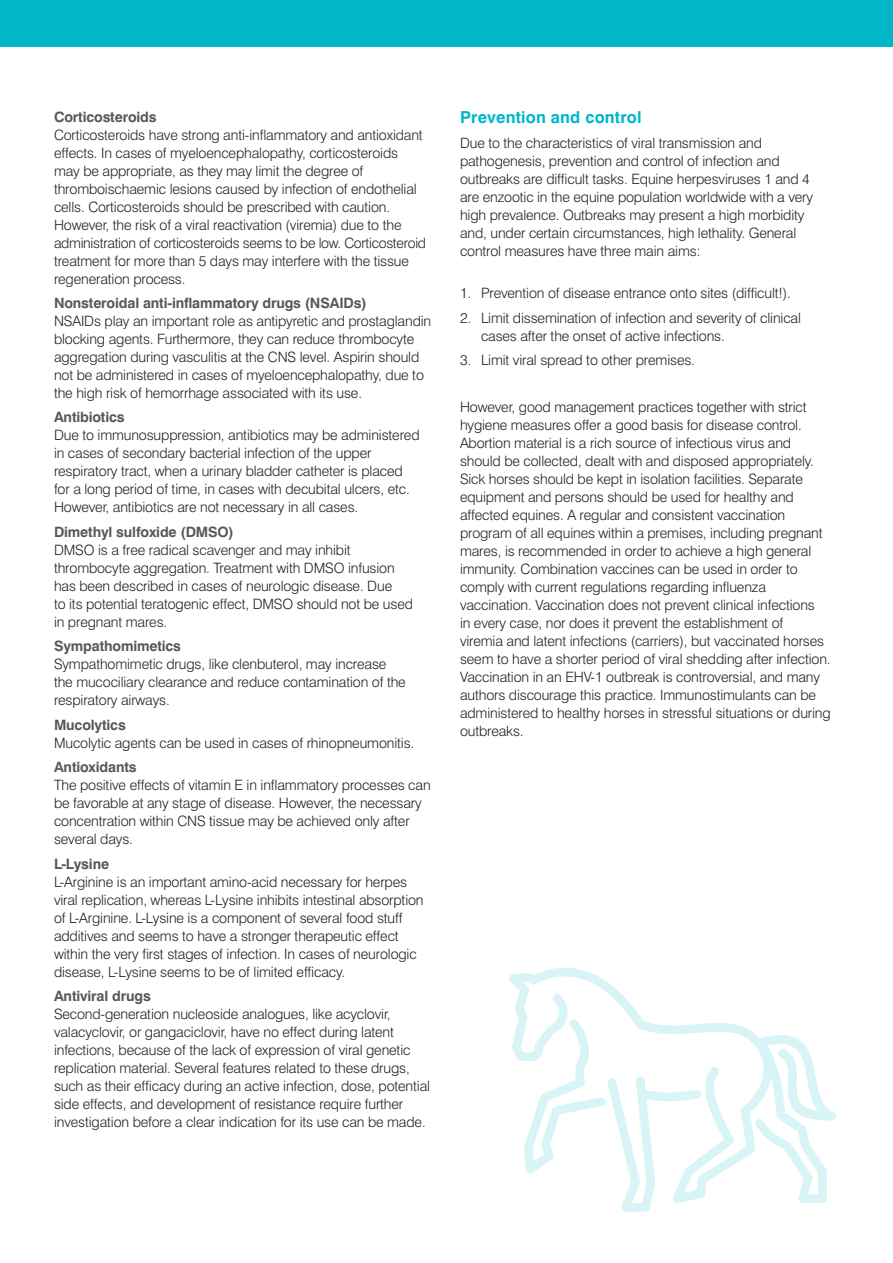
<style>
.page{position:relative;width:893px;height:1263px;background:#fff}
.page>*{position:absolute;margin:0;border:0;box-sizing:border-box;transform-origin:0 0}
.t1{font:700 16.5px "Swiss 721 BT";letter-spacing:.01em;color:#00b6c8}
.t2{font:300 14.25px/18px "Swiss 721 BT";letter-spacing:-.01em;color:#231f20}
.t3{font:700 14.25px "Swiss 721 BT";letter-spacing:-.01em;color:#57585a}
</style>
<div class="page">
<div style="left:0;top:0;width:893px;height:47px;background:#00b6c8"></div>
<svg style="left:509px;top:967px;width:327px;height:245px"></svg>
<p class="t3" style="left:54px;top:108px;width:104px">Corticosteroids</p>
<p class="t2" style="left:54px;top:125px;width:374px">Corticosteroids have strong anti-inflammatory and antioxidant effects. In cases of myeloencephalopathy, corticosteroids may be appropriate, as they may limit the degree of thromboischaemic lesions caused by infection of endothelial cells. Corticosteroids should be prescribed with caution.<br>However, the risk of a viral reactivation (viremia) due to the administration of corticosteroids seems to be low. Corticosteroid treatment for more than 5 days may interfere with the tissue regeneration process.</p>
<p class="t3" style="left:54px;top:294px;width:314px">Nonsteroidal anti-inflammatory drugs (NSAIDs)</p>
<p class="t2" style="left:54px;top:312px;width:379px">NSAIDs play an important role as antipyretic and prostaglandin blocking agents. Furthermore, they can reduce thrombocyte aggregation during vasculitis at the CNS level. Aspirin should not be administered in cases of myeloencephalopathy, due to the high risk of hemorrhage associated with its use.</p>
<p class="t3" style="left:54px;top:409px;width:72px">Antibiotics</p>
<p class="t2" style="left:54px;top:426px;width:367px">Due to immunosuppression, antibiotics may be administered in cases of secondary bacterial infection of the upper respiratory tract, when a urinary bladder catheter is placed for a long period of time, in cases with decubital ulcers, etc.<br>However, antibiotics are not necessary in all cases.</p>
<p class="t3" style="left:54px;top:523px;width:181px">Dimethyl sulfoxide (DMSO)</p>
<p class="t2" style="left:54px;top:541px;width:361px">DMSO is a free radical scavenger and may inhibit thrombocyte aggregation. Treatment with DMSO infusion has been described in cases of neurologic disease. Due<br>to its potential teratogenic effect, DMSO should not be used in pregnant mares.</p>
<p class="t3" style="left:54px;top:638px;width:129px">Sympathomimetics</p>
<p class="t2" style="left:54px;top:655px;width:353px">Sympathomimetic drugs, like clenbuterol, may increase the mucociliary clearance and reduce contamination of the respiratory airways.</p>
<p class="t3" style="left:54px;top:716px;width:73px">Mucolytics</p>
<p class="t2" style="left:54px;top:734px;width:362px">Mucolytic agents can be used in cases of rhinopneumonitis.</p>
<p class="t3" style="left:54px;top:759px;width:84px">Antioxidants</p>
<p class="t2" style="left:54px;top:776px;width:378px">The positive effects of vitamin E in inflammatory processes can be favorable at any stage of disease. However, the necessary concentration within CNS tissue may be achieved only after several days.</p>
<p class="t3" style="left:54px;top:855px;width:57px">L-Lysine</p>
<p class="t2" style="left:54px;top:873px;width:371px">L-Arginine is an important amino-acid necessary for herpes viral replication, whereas L-Lysine inhibits intestinal absorption of L-Arginine. L-Lysine is a component of several food stuff additives and seems to have a stronger therapeutic effect within the very first stages of infection. In cases of neurologic disease, L-Lysine seems to be of limited efficacy.</p>
<p class="t3" style="left:54px;top:988px;width:98px">Antiviral drugs</p>
<p class="t2" style="left:54px;top:1005px;width:378px">Second-generation nucleoside analogues, like acyclovir, valacyclovir, or gangaciclovir, have no effect during latent infections, because of the lack of expression of viral genetic replication material. Several features related to these drugs, such as their efficacy during an active infection, dose, potential side effects, and development of resistance require further investigation before a clear indication for its use can be made.</p>
<p class="t1" style="left:460px;top:107px;width:183px">Prevention and control</p>
<p class="t2" style="left:460px;top:134px;width:355px">Due to the characteristics of viral transmission and pathogenesis, prevention and control of infection and outbreaks are difficult tasks. Equine herpesviruses 1 and 4 are enzootic in the equine population worldwide with a very high prevalence. Outbreaks may present a high morbidity and, under certain circumstances, high lethality. General control measures have three main aims:</p>
<p class="t2" style="left:460px;top:284px;width:332px">1. Prevention of disease entrance onto sites (difficult!).</p>
<p class="t2" style="left:481px;top:309px;width:322px;text-indent:-21px">2. Limit dissemination of infection and severity of clinical cases after the onset of active infections.</p>
<p class="t2" style="left:460px;top:351px;width:237px">3. Limit viral spread to other premises.</p>
<p class="t2" style="left:460px;top:397px;width:372px">However, good management practices together with strict hygiene measures offer a good basis for disease control.<br>Abortion material is a rich source of infectious virus and should be collected, dealt with and disposed appropriately.<br>Sick horses should be kept in isolation facilities. Separate equipment and persons should be used for healthy and affected equines. A regular and consistent vaccination program of all equines within a premises, including pregnant mares, is recommended in order to achieve a high general immunity. Combination vaccines can be used in order to comply with current regulations regarding influenza vaccination. Vaccination does not prevent clinical infections<br>in every case, nor does it prevent the establishment of<br>viremia and latent infections (carriers), but vaccinated horses seem to have a shorter period of viral shedding after infection.<br>Vaccination in an EHV-1 outbreak is controversial, and many authors discourage this practice. Immunostimulants can be administered to healthy horses in stressful situations or during outbreaks.</p>
</div>
